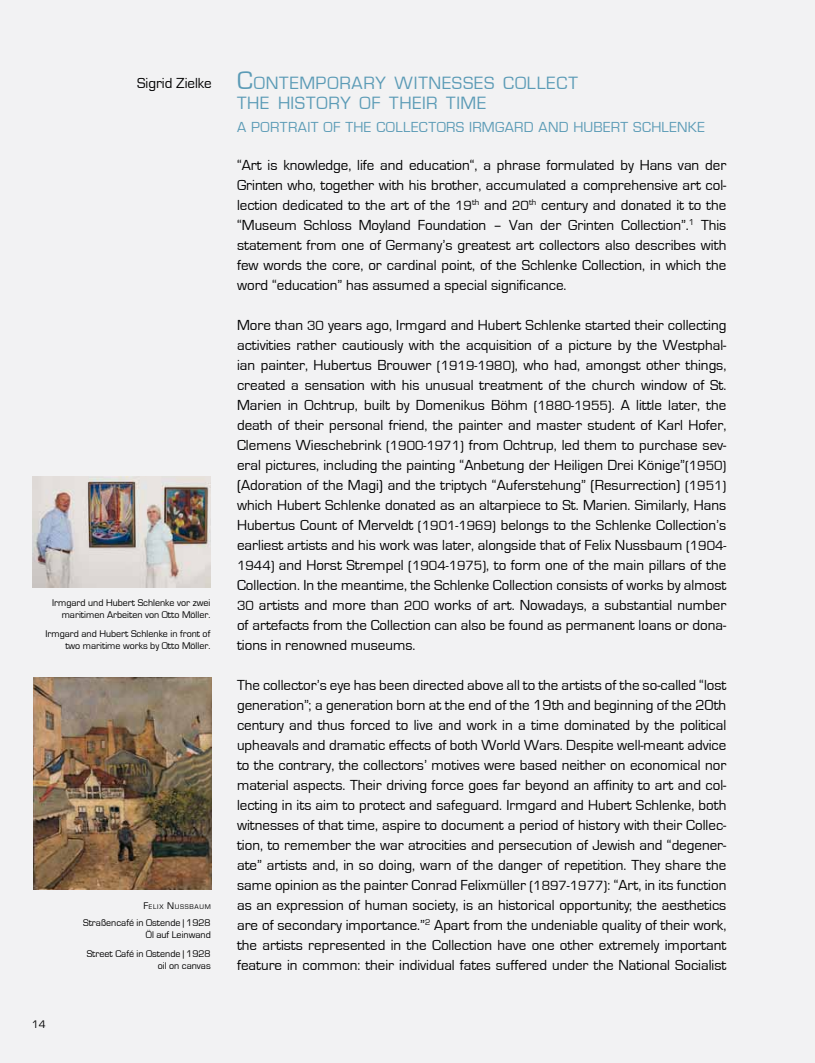
<style>
.page{position:relative;width:815px;height:1063px;background:#f2f2f3}
.page>*{position:absolute;margin:0;border:0;box-sizing:border-box;transform-origin:0 0}
.t1{font:18.38px/20px "Eurostile";letter-spacing:.04em;color:#5b9bb6}
.t2{font:15px/20px "Eurostile";color:#000;text-align:justify}
.t3{font:15px "Eurostile";letter-spacing:.025em;color:#5b9bb6}
.t4{font:11.25px "Eurostile";color:#000}
.t5{font:10px/12px "Eurostile";color:#000;text-align:right}
.t6{font:7px "Eurostile";letter-spacing:.1em;color:#000}
.s1{font-size:10px}
.s2{font-size:26.25px}
.s3{font-size:13.75px}
</style>
<div class="page">
<img style="left:33px;top:477px;width:178px;height:110px">
<img style="left:34px;top:678px;width:177px;height:212px">
<p class="t2" style="left:137px;top:74px;width:76px">Sigrid Zielke</p>
<p class="t5" style="left:52px;top:597px;width:160px">Irmgard und Hubert Schlenke vor zwei maritimen Arbeiten von Otto Möller.</p>
<p class="t5" style="left:45px;top:628px;width:166px">Irmgard and Hubert Schlenke in front of two maritime works by Otto Möller.</p>
<p class="t4" style="left:32px;top:1018px;width:15px">14</p>
<p class="t6" style="left:143px;top:903px;width:69px"><span class="s1">F</span>ELIX <span class="s1">N</span> USSBAUM</p>
<p class="t5" style="left:83px;top:917px;width:129px">Straßencafé in Ostende | 1928<br>Öl auf Leinwand</p>
<p class="t5" style="left:87px;top:948px;width:126px">Street Café in Ostende | 1928 oil on canvas</p>
<p class="t1" style="left:237px;top:73px;width:342px"><span class="s2">C</span>ONTEMPORARY WITNESSES COLLECT<br>THE HISTORY OF THEIR TIME</p>
<p class="t3" style="left:237px;top:119px;width:469px">A portrait of the collectors Irmgard and Hubert Schlenke</p>
<p class="t2" style="left:237px;top:155px;width:491px">“Art is knowledge, life and education“, a phrase formulated by Hans van der Grinten who, together with his brother, accumulated a comprehensive art col&shy;lection dedicated to the art of the <span class="s3">19</span><sup>th</sup> and <span class="s3">20</span><sup>th</sup> century and donated it to the “Museum Schloss Moyland Foundation – Van der Grinten Collection”.<sup>1</sup> This statement from one of Germany’s greatest art collectors also describes with few words the core, or cardinal point, of the Schlenke Collection, in which the word “education” has assumed a special significance.</p>
<p class="t2" style="left:237px;top:315px;width:491px">More than <span class="s3">30</span> years ago, Irmgard and Hubert Schlenke started their collecting activities rather cautiously with the acquisition of a picture by the Westphal&shy;ian painter, Hubertus Brouwer <span class="s3">(1919-1980)</span>, who had, amongst other things, created a sensation with his unusual treatment of the church window of St.<br>Marien in Ochtrup, built by Domenikus Böhm <span class="s3">(1880-1955)</span>. A little later, the death of their personal friend, the painter and master student of Karl Hofer, Clemens Wieschebrink <span class="s3">(1900-1971)</span> from Ochtrup, led them to purchase sev&shy;eral pictures, including the painting “Anbetung der Heiligen Drei Könige”<span class="s3">(1950) </span>(Adoration of the Magi) and the triptych “Auferstehung” (Resurrection) <span class="s3">(1951) </span>which Hubert Schlenke donated as an altarpiece to St. Marien. Similarly, Hans Hubertus Count of Merveldt <span class="s3">(1901-1969)</span> belongs to the Schlenke Collection’s earliest artists and his work was later, alongside that of Felix Nussbaum <span class="s3">(1904- 1944)</span> and Horst Strempel <span class="s3">(1904-1975)</span>, to form one of the main pillars of the Collection. In the meantime, the Schlenke Collection consists of works by almost <span class="s3">30</span> artists and more than <span class="s3">200</span> works of art. Nowadays, a substantial number of artefacts from the Collection can also be found as permanent loans or dona&shy;tions in renowned museums.</p>
<p class="t2" style="left:237px;top:675px;width:491px">The collector’s eye has been directed above all to the artists of the so-called “lost generation”; a generation born at the end of the 19th and beginning of the 20th century and thus forced to live and work in a time dominated by the political upheavals and dramatic effects of both World Wars. Despite well-meant advice to the contrary, the collectors’ motives were based neither on economical nor material aspects. Their driving force goes far beyond an affinity to art and col&shy;lecting in its aim to protect and safeguard. Irmgard and Hubert Schlenke, both witnesses of that time, aspire to document a period of history with their Collec&shy;tion, to remember the war atrocities and persecution of Jewish and “degener&shy;ate” artists and, in so doing, warn of the danger of repetition. They share the same opinion as the painter Conrad Felixmüller <span class="s3">(1897-1977)</span>: “Art, in its function as an expression of human society, is an historical opportunity; the aesthetics are of secondary importance.”<sup>2</sup> Apart from the undeniable quality of their work, the artists represented in the Collection have one other extremely important feature in common: their individual fates suffered under the National Socialist</p>
</div>
